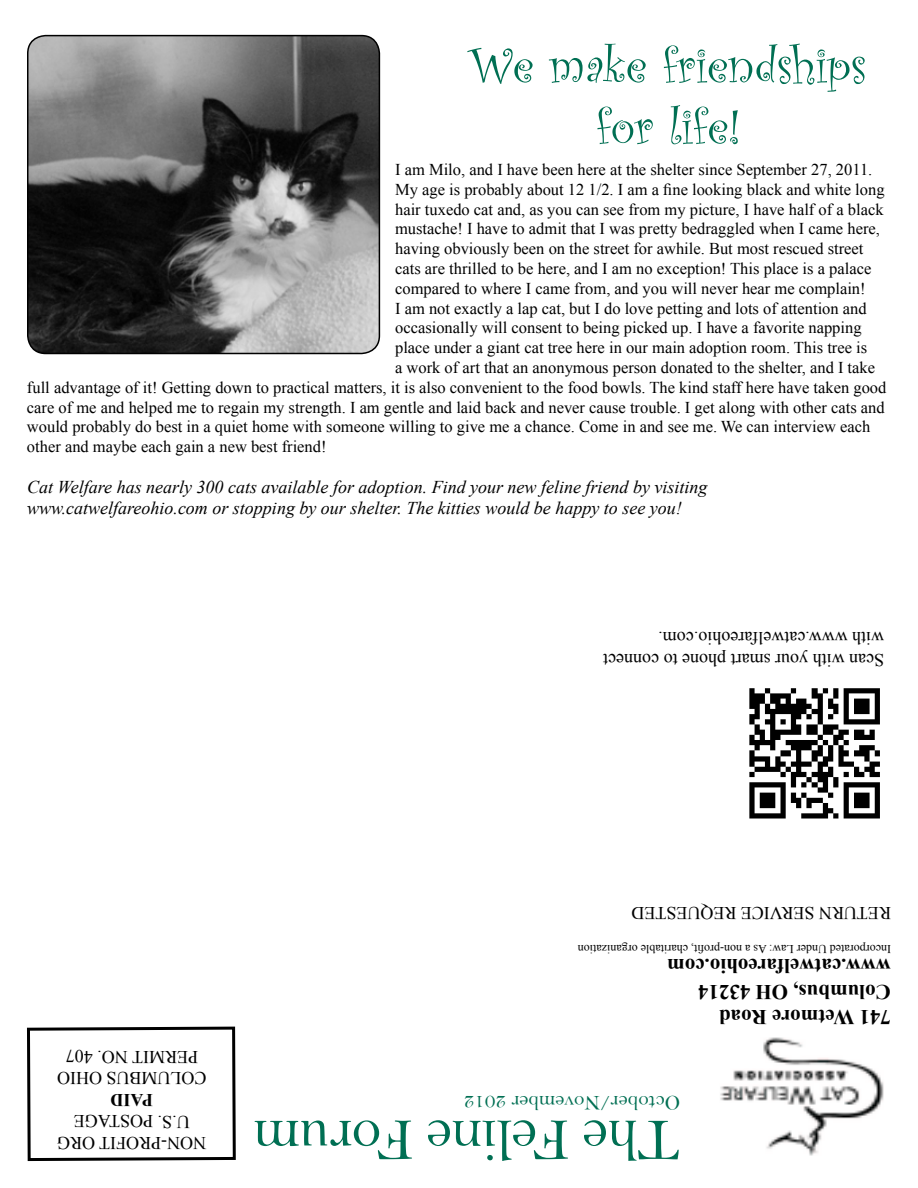
<style>
.page{position:relative;width:918px;height:1188px;background:#fff}
.page>*{position:absolute;margin:0;border:0;box-sizing:border-box;transform-origin:0 0}
.t1{font:60px "Bell";letter-spacing:-.02em;color:#006f53}
.t2{font:51px/61.2px "Curlz";color:#006f53;text-align:center}
.t3{font:700 21px/25.2px "Times New Roman";color:#000}
.t4{font:21px "Bell";color:#006f53}
.t5{font:italic 18px/21.6px "Times New Roman";color:#000}
.t6{font:18px/21.6px "Times New Roman";color:#000;text-align:center}
.t7{font:700 18px "Times New Roman";color:#000}
.t8{font:16.5px "Times New Roman";color:#000}
.t9{font:12px "Times New Roman";color:#000}
</style>
<div class="page">
<svg style="left:27px;top:1026px;width:209px;height:136px"></svg>
<img style="left:720px;top:1037px;width:164px;height:119px">
<img style="left:28px;top:36px;width:351px;height:317px">
<div style="left:27px;top:35px;width:353px;height:319px;border:2px solid #000;border-radius:18px"></div>
<img style="left:749px;top:688px;width:131px;height:131px">
<h2 class="t2" style="left:469px;top:33px;width:399px">We make friendships for life!</h2>
<p class="t8" style="left:395px;top:158px;width:479px">I am Milo, and I have been here at the shelter since September 27, 2011.</p>
<p class="t8" style="left:395px;top:178px;width:491px">My age is probably about 12 1/2. I am a fine looking black and white long</p>
<p class="t8" style="left:395px;top:198px;width:490px">hair tuxedo cat and, as you can see from my picture, I have half of a black</p>
<p class="t8" style="left:395px;top:218px;width:486px">mustache! I have to admit that I was pretty bedraggled when I came here,</p>
<p class="t8" style="left:395px;top:238px;width:470px">having obviously been on the street for awhile. But most rescued street</p>
<p class="t8" style="left:395px;top:257px;width:478px">cats are thrilled to be here, and I am no exception! This place is a palace</p>
<p class="t8" style="left:395px;top:277px;width:472px">compared to where I came from, and you will never hear me complain!</p>
<p class="t8" style="left:395px;top:297px;width:473px">I am not exactly a lap cat, but I do love petting and lots of attention and</p>
<p class="t8" style="left:395px;top:317px;width:468px">occasionally will consent to being picked up. I have a favorite napping</p>
<p class="t8" style="left:395px;top:337px;width:474px">place under a giant cat tree here in our main adoption room. This tree is</p>
<p class="t8" style="left:395px;top:356px;width:481px">a work of art that an anonymous person donated to the shelter, and I take</p>
<p class="t8" style="left:27px;top:376px;width:861px">full advantage of it! Getting down to practical matters, it is also convenient to the food bowls. The kind staff here have taken good</p>
<p class="t8" style="left:27px;top:396px;width:859px">care of me and helped me to regain my strength. I am gentle and laid back and never cause trouble. I get along with other cats and</p>
<p class="t8" style="left:27px;top:416px;width:845px">would probably do best in a quiet home with someone willing to give me a chance. Come in and see me. We can interview each</p>
<p class="t8" style="left:27px;top:436px;width:301px">other and maybe each gain a new best friend!</p>
<p class="t5" style="left:27px;top:475px;width:682px">Cat Welfare has nearly 300 cats available for adoption. Find your new feline friend by visiting www.catwelfareohio.com or stopping by our shelter. The kitties would be happy to see you!</p>
<p class="t6" style="left:884px;top:671px;width:282px;text-align:left;rotate:-180deg">Scan with your smart phone to connect with www.catwelfareohio.com.</p>
<p class="t6" style="left:891px;top:924px;width:261px;rotate:-180deg">RETURN SERVICE REQUESTED</p>
<p class="t9" style="left:891px;top:957px;width:315px;rotate:-180deg">Incorporated Under Law: As a non-profit, charitable organization</p>
<p class="t6" style="left:207px;top:1089px;width:151px;rotate:-180deg">COLUMBUS OHIO<br>PERMIT NO. 407</p>
<p class="t7" style="left:153px;top:1112px;width:44px;rotate:-180deg">PAID</p>
<p class="t6" style="left:206px;top:1154px;width:151px;rotate:-180deg">NON-PROFIT ORG<br>U.S. POSTAGE</p>
<p class="t3" style="left:891px;top:1030px;width:225px;rotate:-180deg">741 Wetmore Road<br>Columbus, OH 43214 www.catwelfareohio.com</p>
<p class="t4" style="left:680px;top:1115px;width:217px;rotate:-180deg">October/November 2012</p>
<h1 class="t1" style="left:680px;top:1176px;width:428px;rotate:-180deg">The Feline Forum</h1>
</div>
